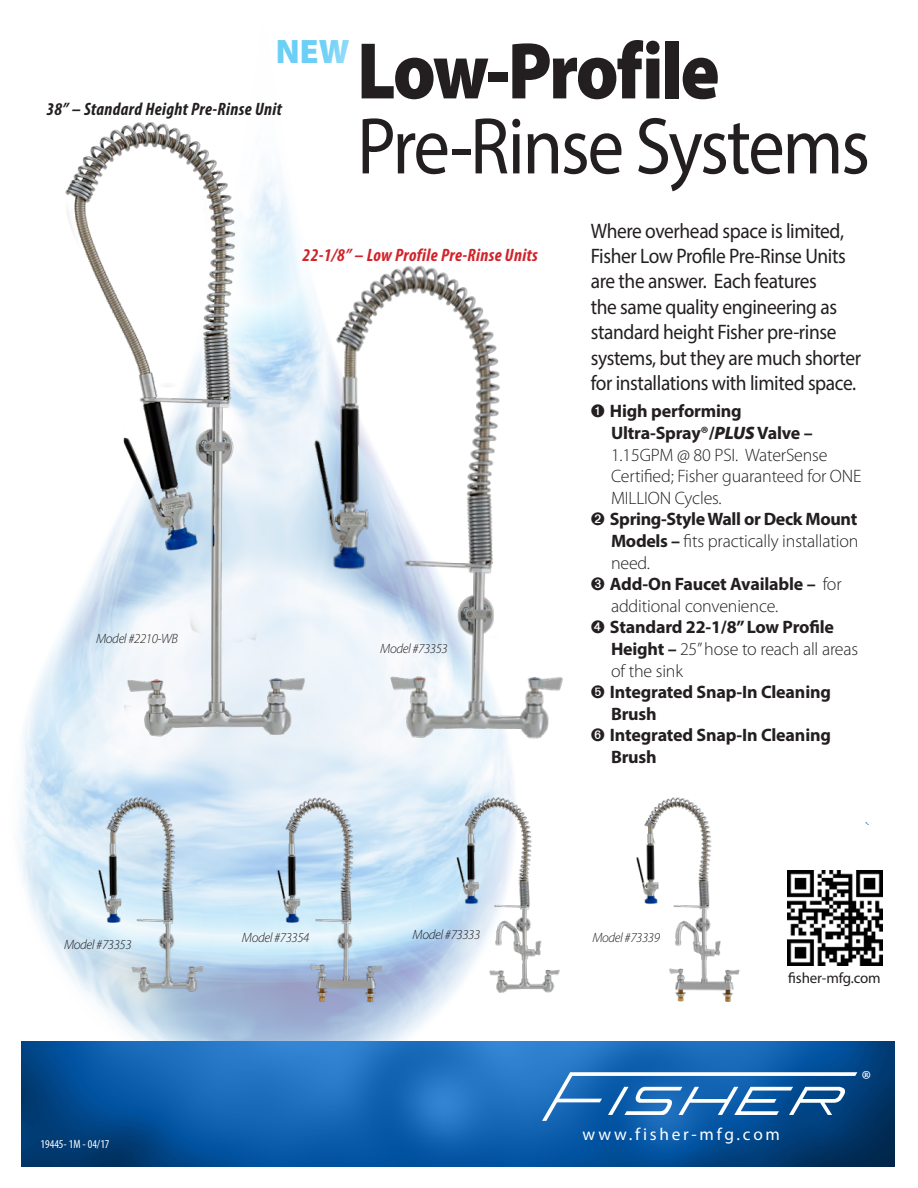
<style>
.page{position:relative;width:918px;height:1188px;background:#fff}
.page>*{position:absolute;margin:0;border:0;box-sizing:border-box;transform-origin:0 0}
.t1{font:81px/75px "Myriad Pro";letter-spacing:-.03em;color:#231f20;scale:.9 1}
.t2{font:900 34.05px "Myriad Pro";color:#6bcff6}
.t3{font:30.45px "Minion Pro";color:#fff}
.t4{font:21px/25.5px "Myriad Pro";letter-spacing:-.02em;color:#231f20;scale:.93 1}
.t5{font:700 18px/21.6px "Myriad Pro";letter-spacing:-.01em;color:#231f20}
.t6{font:300 18px/21.6px "Myriad Pro";letter-spacing:-.01em;color:#231f20}
.head{font:italic 700 condensed 18px "Myriad Pro";letter-spacing:.02em;color:#d1232a}
.head-2{font:italic 700 condensed 18px "Myriad Pro";letter-spacing:.02em;color:#231f20}
.t7{font:17.25px "Myriad Pro";letter-spacing:.16em;color:#fff}
.t8{font:15px "Myriad Pro";letter-spacing:-.01em;color:#231f20}
.head-3{font:italic 300 13.5px "Myriad Pro";letter-spacing:-.03em;color:#231f20}
.t9{font:condensed 12px "Myriad Pro";color:#fff}
.s1{font-weight:900}
.s2{font-weight:700}
.s3{font-weight:900;font-style:italic}
.s4{font-weight:300}
</style>
<div class="page">
<img style="left:19px;top:122px;width:560px;height:1009px">
<img style="left:22px;top:1042px;width:872px;height:124px">
<img style="left:276px;top:795px;width:106px;height:208px">
<img style="left:97px;top:796px;width:107px;height:209px">
<img style="left:636px;top:797px;width:104px;height:205px">
<img style="left:454px;top:796px;width:107px;height:209px">
<img style="left:310px;top:258px;width:260px;height:507px">
<img style="left:36px;top:123px;width:274px;height:646px">
<svg style="left:542px;top:1072px;width:315px;height:49px"></svg>
<img style="left:787px;top:870px;width:95px;height:95px">
<div style="left:311px;top:0;width:605px;height:239px;background:#fff"></div>
<p class="t2" style="left:276px;top:29px;width:75px">NEW</p>
<p class="head-2" style="left:46px;top:98px;width:237px">38” – Standard Height Pre-Rinse Unit</p>
<p class="t1" style="left:357px;top:32px;width:571px"><span class="s1">Low-Profile<br></span>Pre-Rinse Systems</p>
<p class="head-3" style="left:96px;top:631px;width:83px">Model #2210-WB</p>
<p class="head" style="left:303px;top:244px;width:237px">22-1/8” – Low Profile Pre-Rinse Units</p>
<p class="head-3" style="left:380px;top:640px;width:69px">Model #73353</p>
<p class="t4" style="left:591px;top:217px;width:292px">Where overhead space is limited, Fisher Low Profile Pre-Rinse Units are the answer. Each features<br>the same quality engineering as standard height Fisher pre-rinse systems, but they are much shorter for installations with limited space.</p>
<p class="t6" style="left:611px;top:400px;width:252px;text-indent:-20px">➊ <span class="s2">High performing<br>Ultra-Spray®/</span><span class="s3">PLUS</span> <span class="s2">Valve –<br></span>1.15GPM @ 80 PSI. WaterSense<br>Certified; Fisher guaranteed for ONE<br>MILLION Cycles.</p>
<p class="t5" style="left:611px;top:508px;width:249px;text-align:justify;text-indent:-20px">➋ Spring-Style Wall or Deck Mount Models – <span class="s4">fits practically installation need.</span></p>
<p class="t6" style="left:611px;top:573px;width:232px;text-indent:-20px">➌ <span class="s2">Add-On Faucet Available –</span> for additional convenience.</p>
<p class="t5" style="left:611px;top:616px;width:249px;text-indent:-20px">➍ Standard 22-1/8” Low Profile<br>Height – <span class="s4">25” hose to reach all areas of the sink</span></p>
<p class="t5" style="left:611px;top:681px;width:221px;text-indent:-20px">➎ Integrated Snap-In Cleaning<br>Brush</p>
<p class="t5" style="left:611px;top:724px;width:221px;text-indent:-20px">➏ Integrated Snap-In Cleaning<br>Brush</p>
<p class="head-3" style="left:64px;top:936px;width:69px">Model #73353</p>
<p class="t9" style="left:40px;top:1137px;width:71px">19445- 1M - 04/17</p>
<p class="head-3" style="left:242px;top:929px;width:69px">Model #73354</p>
<p class="head-3" style="left:413px;top:926px;width:69px">Model #73333</p>
<p class="head-3" style="left:592px;top:929px;width:69px">Model #73339</p>
<p class="t8" style="left:788px;top:969px;width:94px">fisher-mfg.com</p>
<p class="t7" style="left:583px;top:1123px;width:199px">www.fisher-mfg.com</p>
<p class="t3" style="left:862px;top:1061px;width:11px">®</p>
</div>
